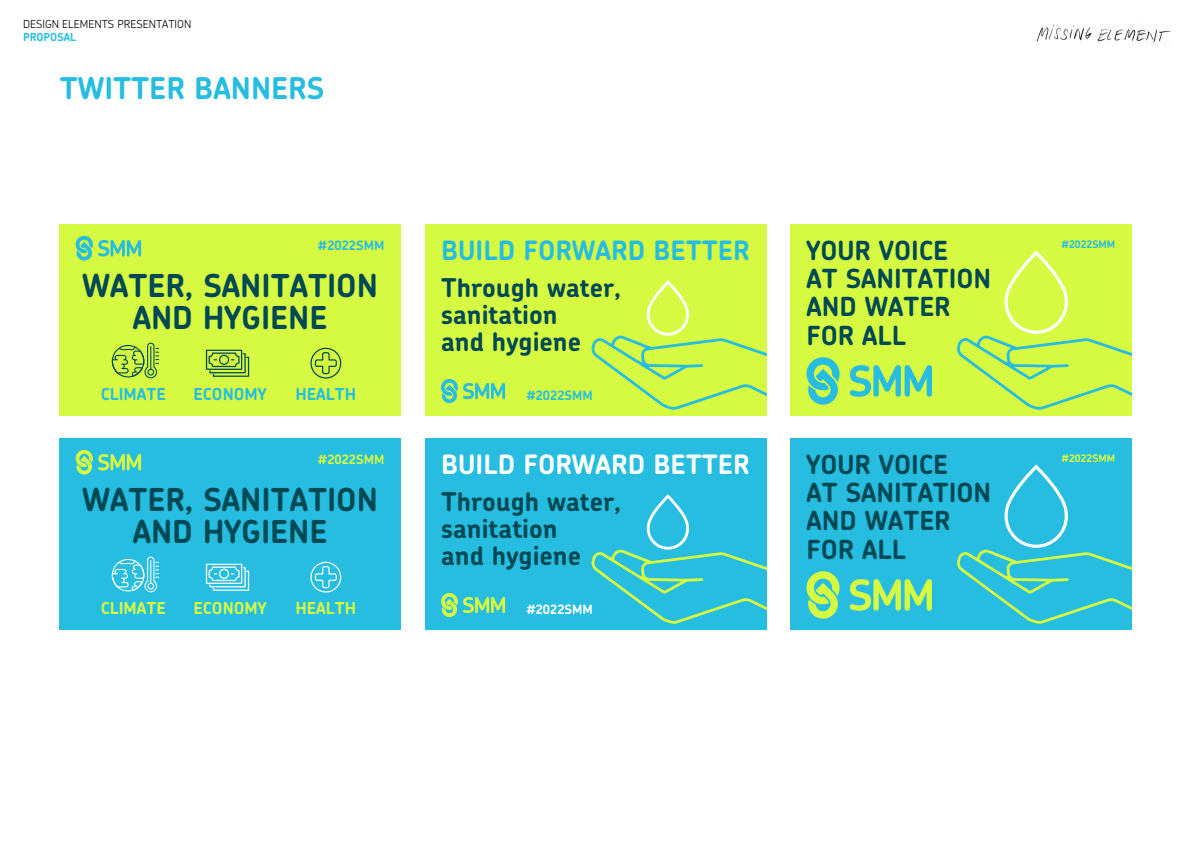
<style>
.page{position:relative;width:1191px;height:842px;background:#fff}
.page>*{position:absolute;margin:0;border:0;box-sizing:border-box;transform-origin:0 0}
.t1{font:700 31.6px/31.7px "Chevin";color:#004954;text-align:center}
.chapter{font:700 30px "Chevin";color:#26bde0}
.t2{font:700 26.7px "Chevin";color:#26bde0}
.t3{font:700 26.7px "Chevin";color:#fff}
.t4{font:700 26.3px/28.1px "Chevin";color:#004954}
.t5{font:700 25.9px/27px "Chevin";color:#004954}
.t6{font:700 16.5px "Chevin";color:#26bde0}
.t7{font:700 16.5px "Chevin";color:#d6fa42}
.t8{font:700 12.9px "Chevin";color:#26bde0}
.t9{font:700 12.9px "Chevin";color:#d6fa42}
.t10{font:700 12.9px "Chevin";color:#fff}
.t11{font:300 11px "Chevin";color:#000}
.t12{font:700 11px "Chevin";color:#26bde0}
.t13{font:700 10.4px "Chevin";color:#26bde0}
.t14{font:700 10.4px "Chevin";color:#d6fa42}
</style>
<div class="page">
<img style="left:1036px;top:24px;width:136px;height:19px">
<div style="left:60px;top:224px;width:341px;height:192px;background:#d6fa42"></div>
<svg style="left:76px;top:236px;width:65px;height:25px"></svg>
<svg style="left:206px;top:350px;width:43px;height:27px"></svg>
<svg style="left:112px;top:343px;width:47px;height:35px"></svg>
<svg style="left:310px;top:348px;width:31px;height:31px"></svg>
<div style="left:60px;top:438px;width:341px;height:192px;background:#26bde0"></div>
<svg style="left:76px;top:450px;width:65px;height:25px"></svg>
<svg style="left:206px;top:564px;width:43px;height:27px"></svg>
<svg style="left:112px;top:557px;width:47px;height:35px"></svg>
<svg style="left:310px;top:562px;width:31px;height:31px"></svg>
<div style="left:425px;top:224px;width:341px;height:192px;background:#d6fa42"></div>
<svg style="left:441px;top:379px;width:64px;height:24px"></svg>
<svg style="left:591px;top:282px;width:175px;height:128px"></svg>
<div style="left:425px;top:438px;width:341px;height:192px;background:#26bde0"></div>
<svg style="left:441px;top:593px;width:64px;height:24px"></svg>
<svg style="left:591px;top:496px;width:175px;height:128px"></svg>
<div style="left:790px;top:224px;width:341px;height:192px;background:#d6fa42"></div>
<svg style="left:807px;top:357px;width:33px;height:48px"></svg>
<svg style="left:850px;top:365px;width:82px;height:32px"></svg>
<svg style="left:957px;top:253px;width:174px;height:157px"></svg>
<div style="left:790px;top:438px;width:341px;height:192px;background:#26bde0"></div>
<svg style="left:807px;top:571px;width:33px;height:48px"></svg>
<svg style="left:850px;top:579px;width:82px;height:32px"></svg>
<svg style="left:957px;top:467px;width:174px;height:157px"></svg>
<p class="t11" style="left:23px;top:17px;width:170px">DESIGN ELEMENTS PRESENTATION</p>
<p class="t12" style="left:23px;top:30px;width:55px">PROPOSAL</p>
<p class="chapter" style="left:60px;top:69px;width:266px">TWITTER BANNERS</p>
<p class="t8" style="left:318px;top:237px;width:68px">#2022SMM</p>
<p class="t1" style="left:82px;top:269px;width:297px">WATER, SANITATION<br>AND HYGIENE</p>
<p class="t6" style="left:101px;top:383px;width:67px">CLIMATE</p>
<p class="t6" style="left:296px;top:383px;width:62px">HEALTH</p>
<p class="t6" style="left:194px;top:383px;width:74px">ECONOMY</p>
<p class="t9" style="left:318px;top:451px;width:68px">#2022SMM</p>
<p class="t1" style="left:82px;top:483px;width:297px">WATER, SANITATION<br>AND HYGIENE</p>
<p class="t7" style="left:101px;top:597px;width:67px">CLIMATE</p>
<p class="t7" style="left:296px;top:597px;width:62px">HEALTH</p>
<p class="t7" style="left:194px;top:597px;width:74px">ECONOMY</p>
<p class="t2" style="left:441px;top:233px;width:310px">BUILD FORWARD BETTER</p>
<p class="t5" style="left:441px;top:274px;width:182px">Through water, sanitation<br>and hygiene</p>
<p class="t8" style="left:526px;top:387px;width:68px">#2022SMM</p>
<p class="t3" style="left:441px;top:447px;width:310px">BUILD FORWARD BETTER</p>
<p class="t5" style="left:441px;top:488px;width:182px">Through water, sanitation<br>and hygiene</p>
<p class="t10" style="left:526px;top:601px;width:68px">#2022SMM</p>
<p class="t4" style="left:807px;top:236px;width:186px">YOUR VOICE<br>AT SANITATION<br>AND WATER<br>FOR ALL</p>
<p class="t13" style="left:1062px;top:237px;width:55px">#2022SMM</p>
<p class="t4" style="left:807px;top:450px;width:186px">YOUR VOICE<br>AT SANITATION<br>AND WATER<br>FOR ALL</p>
<p class="t14" style="left:1062px;top:451px;width:55px">#2022SMM</p>
</div>
